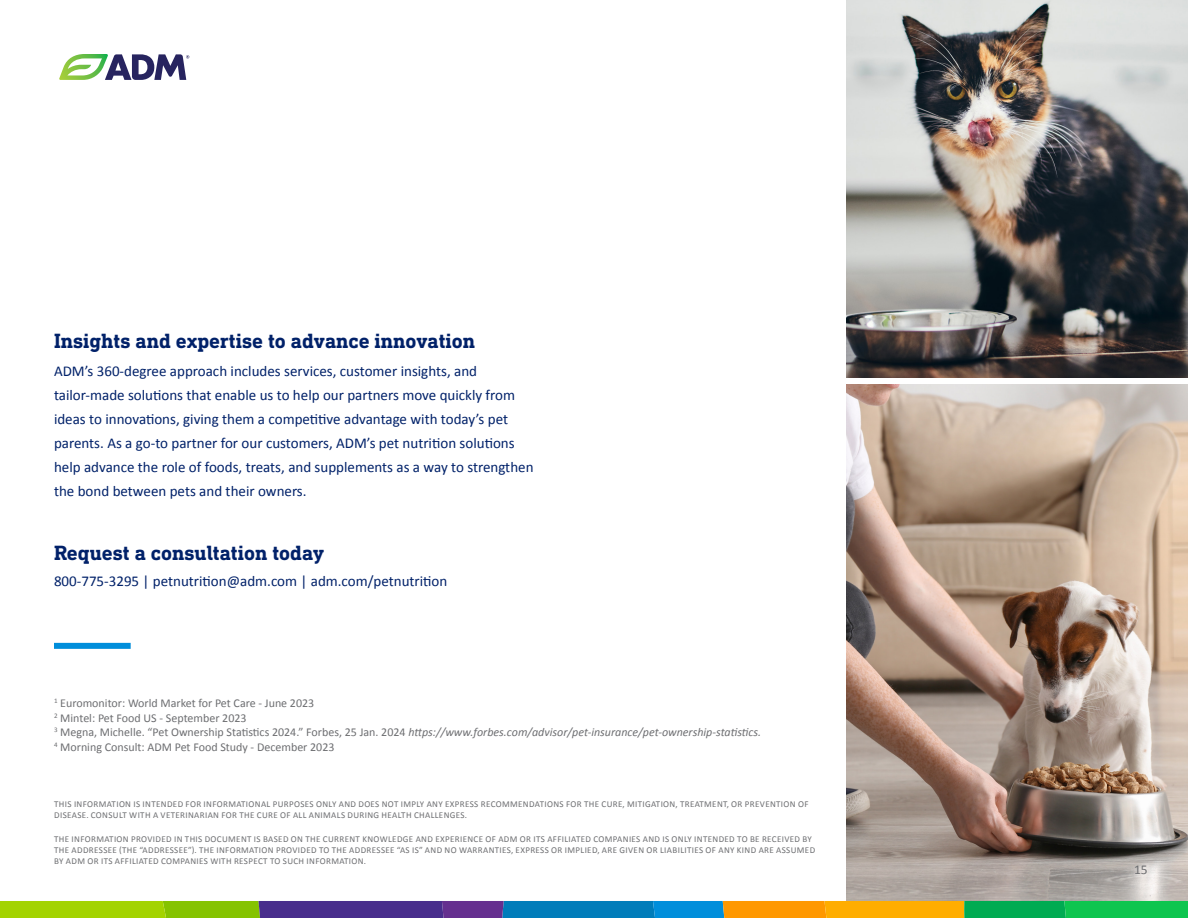
<style>
.page{position:relative;width:1188px;height:918px;background:#fff}
.page>*{position:absolute;margin:0;border:0;box-sizing:border-box;transform-origin:0 0}
.t1{font:700 21px "DIN Next Slab Pro";color:#012169}
.t2{font:15px/24px "Calibri";color:#012169}
.t3{font:13.5px "Calibri";color:#6d6e71}
.t4{font:italic 12px "Calibri";color:#6d6e71}
.t5{font:12px "Calibri";color:#6d6e71}
.t6{font:9px/10.8px "Calibri";letter-spacing:.04em;color:#6d6e71}
.s1{font-style:normal}
</style>
<div class="page">
<img style="left:847px;top:385px;width:341px;height:516px">
<svg style="left:0;top:901px;width:1188px;height:17px"></svg>
<svg style="left:59px;top:54px;width:130px;height:26px"></svg>
<img style="left:847px;top:0;width:341px;height:378px">
<div style="left:54px;top:643px;width:77px;height:6px;background:#008edb"></div>
<p class="t1" style="left:54px;top:328px;width:423px">Insights and expertise to advance innovation</p>
<p class="t2" style="left:54px;top:358px;width:481px">ADM’s 360-degree approach includes services, customer insights, and tailor-made solutions that enable us to help our partners move quickly from ideas to innovations, giving them a competitive advantage with today’s pet parents. As a go-to partner for our customers, ADM’s pet nutrition solutions help advance the role of foods, treats, and supplements as a way to strengthen the bond between pets and their owners.</p>
<p class="t1" style="left:54px;top:541px;width:271px">Request a consultation today</p>
<p class="t2" style="left:54px;top:569px;width:395px">800-775-3295 | petnutrition@adm.com | adm.com/petnutrition</p>
<p class="t5" style="left:54px;top:695px;width:262px"><sup>1</sup> Euromonitor: World Market for Pet Care - June 2023</p>
<p class="t5" style="left:54px;top:709px;width:194px"><sup>2</sup> Mintel: Pet Food US - September 2023</p>
<p class="t4" style="left:54px;top:724px;width:709px"><sup>3</sup> <span class="s1">Megna, Michelle. “Pet Ownership Statistics 2024.” Forbes, 25 Jan. 2024</span> https://www.forbes.com/advisor/pet-insurance/pet-ownership-statistics.</p>
<p class="t5" style="left:54px;top:738px;width:282px"><sup>4</sup> Morning Consult: ADM Pet Food Study - December 2023</p>
<p class="t6" style="left:54px;top:799px;width:756px">THIS INFORMATION IS INTENDED FOR INFORMATIONAL PURPOSES ONLY AND DOES NOT IMPLY ANY EXPRESS RECOMMENDATIONS FOR THE CURE, MITIGATION, TREATMENT, OR PREVENTION OF<br>DISEASE. CONSULT WITH A VETERINARIAN FOR THE CURE OF ALL ANIMALS DURING HEALTH CHALLENGES.</p>
<p class="t6" style="left:54px;top:834px;width:763px">THE INFORMATION PROVIDED IN THIS DOCUMENT IS BASED ON THE CURRENT KNOWLEDGE AND EXPERIENCE OF ADM OR ITS AFFILIATED COMPANIES AND IS ONLY INTENDED TO BE RECEIVED BY<br>THE ADDRESSEE (THE “ADDRESSEE”). THE INFORMATION PROVIDED TO THE ADDRESSEE “AS IS” AND NO WARRANTIES, EXPRESS OR IMPLIED, ARE GIVEN OR LIABILITIES OF ANY KIND ARE ASSUMED<br>BY ADM OR ITS AFFILIATED COMPANIES WITH RESPECT TO SUCH INFORMATION.</p>
<p class="t3" style="left:1134px;top:860px;width:15px">15</p>
</div>
